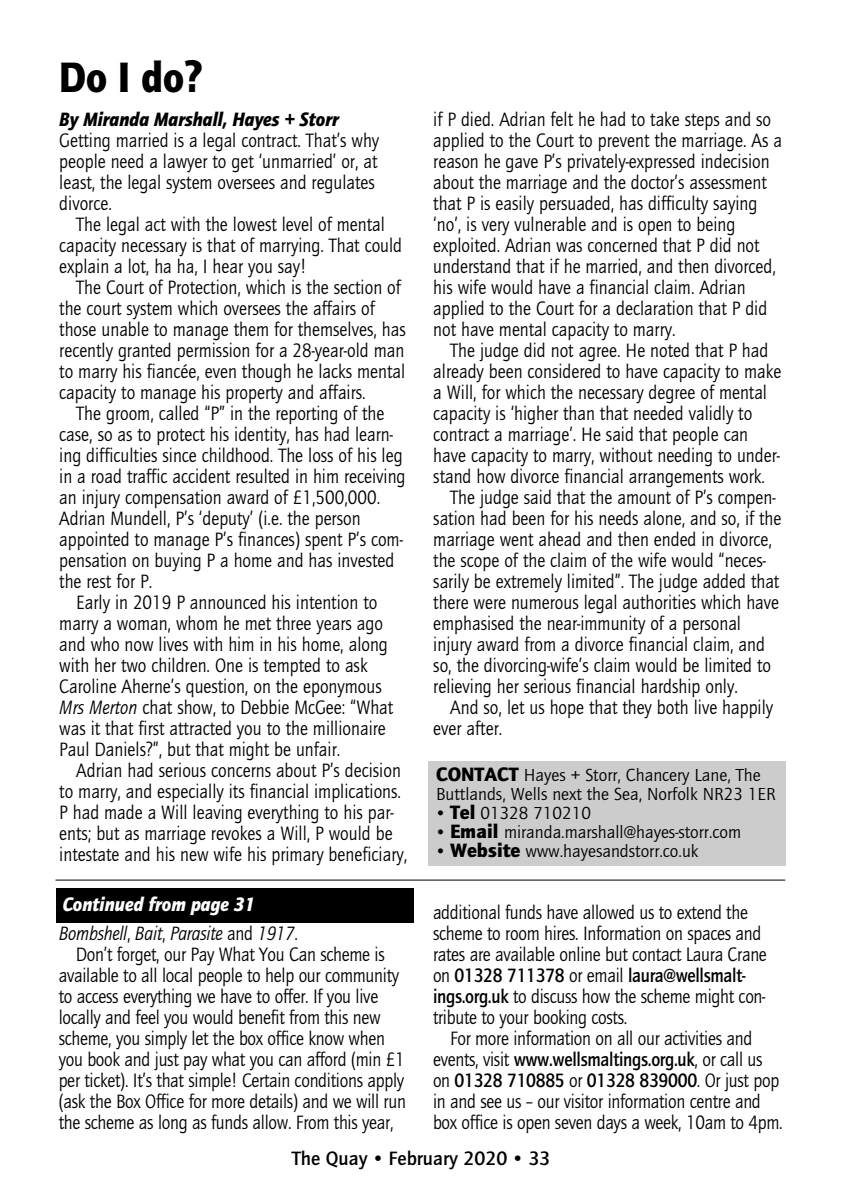
<style>
.page{position:relative;width:842px;height:1191px;background:#fff}
.page>*{position:absolute;margin:0;border:0;box-sizing:border-box;transform-origin:0 0}
.t1{font:900 44px "Quay Sans ITC Std";color:#000;scale:.9 1}
.t2{font:20px/21px "Quay Sans ITC Std";color:#000;scale:.9 1}
.t3{font:italic 20px "Quay Sans ITC Std";letter-spacing:-.015em;color:#000;scale:.9 1}
.t4{font:italic 900 20px "Quay Sans ITC Std";color:#000;scale:.9 1}
.t5{font:500 20px "Quay Sans ITC Std";color:#000}
.t6{font:italic 900 20px "Quay Sans ITC Std";color:#fff;scale:.9 1}
.t7{font:18px/19px "Quay Sans ITC Std";color:#000}
.s1{font-style:italic}
.s2{font-style:normal}
.s3{font-weight:900;font-size:20px}
.s4{font-weight:500}
</style>
<div class="page">
<div style="left:428px;top:761px;width:357px;height:104px;background:#ccc"></div>
<div style="left:57px;top:888px;width:357px;height:34px;background:#000"></div>
<hr style="left:56px;top:879px;width:729px;height:1px;background:#000">
<p class="t1" style="left:59px;top:60px;width:162px">Do I do?</p>
<p class="t4" style="left:59px;top:112px;width:312px">By Miranda Marshall, Hayes + Storr</p>
<p class="t2" style="left:59px;top:132px;width:357px">Getting married is a legal contract. That’s why people need a lawyer to get ‘unmarried’ or, at least, the legal system oversees and regulates divorce.</p>
<p class="t2" style="left:59px;top:216px;width:382px;text-indent:17px">The legal act with the lowest level of mental capacity necessary is that of marrying. That could explain a lot, ha ha, I hear you say!</p>
<p class="t2" style="left:59px;top:279px;width:386px;text-indent:17px">The Court of Protection, which is the section of the court system which oversees the affairs of those unable to manage them for themselves, has recently granted permission for a 28-year-old man to marry his fiancée, even though he lacks mental capacity to manage his property and affairs.</p>
<p class="t2" style="left:59px;top:405px;width:386px;text-indent:17px">The groom, called “P” in the reporting of the case, so as to protect his identity, has had learn&shy;ing difficulties since childhood. The loss of his leg in a road traffic accident resulted in him receiving an injury compensation award of £1,500,000.<br>Adrian Mundell, P’s ‘deputy’ (i.e. the person appointed to manage P’s finances) spent P’s com&shy;pensation on buying P a home and has invested the rest for P.</p>
<p class="t2" style="left:59px;top:594px;width:373px;text-indent:17px">Early in 2019 P announced his intention to marry a woman, whom he met three years ago and who now lives with him in his home, along with her two children. One is tempted to ask Caroline Aherne’s question, on the eponymous <span class="s1">Mrs Merton</span> chat show, to Debbie McGee: “What was it that first attracted you to the millionaire Paul Daniels?”, but that might be unfair.</p>
<p class="t2" style="left:59px;top:762px;width:388px;text-indent:17px">Adrian had serious concerns about P’s decision to marry, and especially its financial implications.<br>P had made a Will leaving everything to his par&shy;ents; but as marriage revokes a Will, P would be intestate and his new wife his primary beneficiary,</p>
<p class="t6" style="left:63px;top:896px;width:215px">Continued from page 31</p>
<p class="t3" style="left:59px;top:925px;width:267px">Bombshell<span class="s2">,</span> Bait<span class="s2">,</span> Parasite <span class="s2">and</span> 1917<span class="s2">.</span></p>
<p class="t2" style="left:59px;top:945px;width:387px;text-indent:17px">Don’t forget, our Pay What You Can scheme is available to all local people to help our community to access everything we have to offer. If you live locally and feel you would benefit from this new scheme, you simply let the box office know when you book and just pay what you can afford (min £1 per ticket). It’s that simple! Certain conditions apply (ask the Box Office for more details) and we will run the scheme as long as funds allow. From this year,</p>
<p class="t2" style="left:433px;top:111px;width:389px">if P died. Adrian felt he had to take steps and so applied to the Court to prevent the marriage. As a reason he gave P’s privately-expressed indecision about the marriage and the doctor’s assessment that P is easily persuaded, has difficulty saying ‘no’, is very vulnerable and is open to being exploited. Adrian was concerned that P did not understand that if he married, and then divorced, his wife would have a financial claim. Adrian applied to the Court for a declaration that P did not have mental capacity to marry.</p>
<p class="t2" style="left:433px;top:342px;width:388px;text-indent:17px">The judge did not agree. He noted that P had already been considered to have capacity to make a Will, for which the necessary degree of mental capacity is ‘higher than that needed validly to contract a marriage’. He said that people can have capacity to marry, without needing to under&shy;stand how divorce financial arrangements work.</p>
<p class="t2" style="left:433px;top:489px;width:388px;text-indent:17px">The judge said that the amount of P’s compen&shy;sation had been for his needs alone, and so, if the marriage went ahead and then ended in divorce, the scope of the claim of the wife would “neces&shy;sarily be extremely limited”. The judge added that there were numerous legal authorities which have emphasised the near-immunity of a personal injury award from a divorce financial claim, and so, the divorcing-wife’s claim would be limited to relieving her serious financial hardship only.</p>
<p class="t2" style="left:433px;top:699px;width:379px;text-indent:17px">And so, let us hope that they both live happily ever after.</p>
<p class="t7" style="left:436px;top:766px;width:341px"><span class="s3">CONTACT</span> Hayes + Storr, Chancery Lane, The<br>Buttlands, Wells next the Sea, Norfolk NR23 1ER</p>
<p class="t7" style="left:436px;top:804px;width:156px">• <span class="s3">Tel</span> 01328 710210</p>
<p class="t7" style="left:436px;top:823px;width:307px">• <span class="s3">Email</span> miranda.marshall@hayes-storr.com</p>
<p class="t7" style="left:436px;top:842px;width:264px">• <span class="s3">Website</span> www.hayesandstorr.co.uk</p>
<p class="t2" style="left:433px;top:903px;width:372px">additional funds have allowed us to extend the scheme to room hires. Information on spaces and rates are available online but contact Laura Crane on <span class="s4">01328 711378</span> or email <span class="s4">laura@wellsmalt&shy;ings.org.uk</span> to discuss how the scheme might con&shy;tribute to your booking costs.</p>
<p class="t2" style="left:433px;top:1029px;width:390px;text-indent:17px">For more information on all our activities and events, visit <span class="s4">www.wellsmaltings.org.uk</span>, or call us on <span class="s4">01328 710885</span> or <span class="s4">01328 839000</span>. Or just pop in and see us – our visitor information centre and box office is open seven days a week, 10am to 4pm.</p>
<p class="t5" style="left:292px;top:1150px;width:260px">The Quay • February 2020 • 33</p>
</div>
